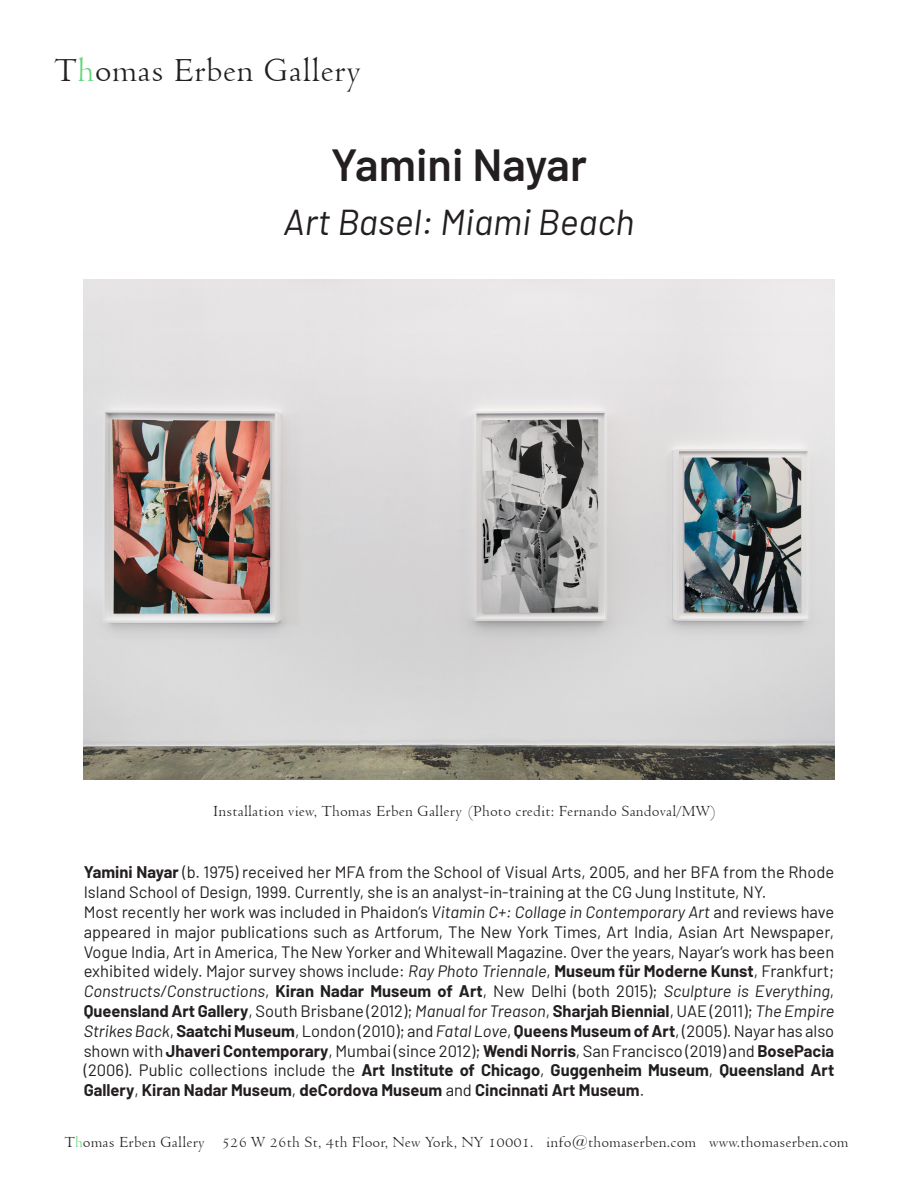
<style>
.page{position:relative;width:918px;height:1188px;background:#fff}
.page>*{position:absolute;margin:0;border:0;box-sizing:border-box;transform-origin:0 0}
.t1{font:600 45px "Barlow";color:#231f20}
.t2{font:italic 36px "Barlow";color:#231f20}
.t3{font:36px "Venetian 301 BT";color:#231f20}
.t4{font:16.5px/19.8px "Barlow";color:#231f20}
.t5{font:16.5px "Venetian 301 BT";color:#231f20}
.s1{color:#63d877}
.s2{font-weight:700}
.s3{font-style:italic}
</style>
<div class="page">
<img style="left:84px;top:279px;width:750px;height:501px">
<h2 class="t3" style="left:54px;top:50px;width:308px">T<span class="s1">h</span>omas Erben Gallery</h2>
<h1 class="t1" style="left:331px;top:131px;width:258px">Yamini Nayar</h1>
<h2 class="t2" style="left:284px;top:196px;width:352px">Art Basel: Miami Beach</h2>
<p class="t5" style="left:213px;top:802px;width:505px">Installation view, Thomas Erben Gallery (Photo credit: Fernando Sandoval/MW)</p>
<p class="t4" style="left:84px;top:861px;width:752px"><span class="s2">Yamini Nayar</span> (b. 1975) received her MFA from the School of Visual Arts, 2005, and her BFA from the Rhode Island School of Design, 1999. Currently, she is an analyst-in-training at the CG Jung Institute, NY.<br>Most recently her work was included in Phaidon’s <span class="s3">Vitamin C+: Collage in Contemporary Art</span> and reviews have appeared in major publications such as Artforum, The New York Times, Art India, Asian Art Newspaper, Vogue India, Art in America, The New Yorker and Whitewall Magazine. Over the years, Nayar’s work has been exhibited widely. Major survey shows include: <span class="s3">Ray Photo Triennale</span>, <span class="s2">Museum für Moderne Kunst</span>, Frankfurt; <span class="s3">Constructs/Constructions</span>, <span class="s2">Kiran Nadar Museum of Art</span>, New Delhi (both 2015); <span class="s3">Sculpture is Everything</span>, <span class="s2">Queensland Art Gallery</span>, South Brisbane (2012); <span class="s3">Manual for Treason</span>, <span class="s2">Sharjah Biennial</span>, UAE (2011); <span class="s3">The Empire Strikes Back</span>, <span class="s2">Saatchi Museum</span>, London (2010); and <span class="s3">Fatal Love</span>, <span class="s2">Queens Museum of Art</span>, (2005). Nayar has also shown with <span class="s2">Jhaveri Contemporary</span>, Mumbai (since 2012); <span class="s2">Wendi Norris</span>, San Francisco (2019) and <span class="s2">BosePacia </span>(2006). Public collections include the <span class="s2">Art Institute of Chicago</span>, <span class="s2">Guggenheim Museum</span>, <span class="s2">Queensland Art Gallery</span>, <span class="s2">Kiran Nadar Museum</span>, <span class="s2">deCordova Museum</span> and <span class="s2">Cincinnati Art Museum</span>.</p>
<p class="t5" style="left:64px;top:1132px;width:786px">T<span class="s1">h</span>omas Erben Gallery 526 W 26th St, 4th Floor, New York, NY 10001. info@thomaserben.com www.thomaserben.com</p>
</div>
